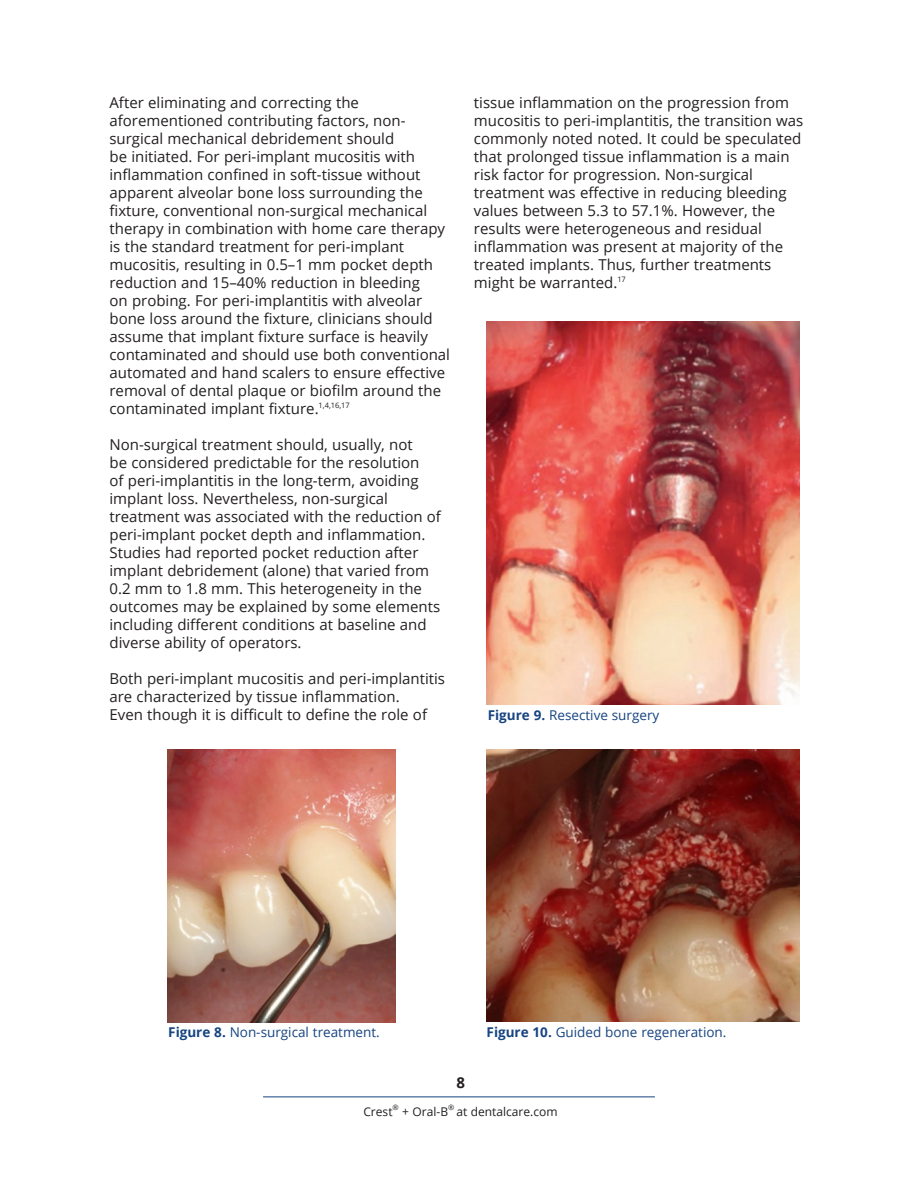
<style>
.page{position:relative;width:918px;height:1188px;background:#fff}
.page>*{position:absolute;margin:0;border:0;box-sizing:border-box;transform-origin:0 0}
.Main_Body{font:15px/18px "Open Sans";color:#231f20}
.t1{font:700 15px "Open Sans";color:#231f20}
.Figure{font:13.5px "Open Sans";color:#164481}
.t2{font:12px "Open Sans";color:#231f20}
.t3{font:7.5px "Open Sans";color:#231f20}
.s1{font-weight:700}
</style>
<div class="page">
<hr style="left:263px;top:1096px;width:392px;height:1px;background:#164481">
<img style="left:168px;top:750px;width:228px;height:272px">
<img style="left:486px;top:321px;width:313px;height:384px">
<img style="left:486px;top:750px;width:313px;height:272px">
<p class="Main_Body" style="left:109px;top:93px;width:342px">After eliminating and correcting the aforementioned contributing factors, non&shy;surgical mechanical debridement should<br>be initiated. For peri-implant mucositis with inflammation confined in soft-tissue without apparent alveolar bone loss surrounding the fixture, conventional non-surgical mechanical therapy in combination with home care therapy is the standard treatment for peri-implant mucositis, resulting in 0.5–1 mm pocket depth reduction and 15–40% reduction in bleeding<br>on probing. For peri-implantitis with alveolar bone loss around the fixture, clinicians should assume that implant fixture surface is heavily contaminated and should use both conventional automated and hand scalers to ensure effective removal of dental plaque or biofilm around the contaminated implant fixture.<sup>1,4,16,17</sup></p>
<p class="Main_Body" style="left:109px;top:435px;width:333px">Non-surgical treatment should, usually, not<br>be considered predictable for the resolution<br>of peri-implantitis in the long-term, avoiding implant loss. Nevertheless, non-surgical treatment was associated with the reduction of peri-implant pocket depth and inflammation.<br>Studies had reported pocket reduction after implant debridement (alone) that varied from 0.2 mm to 1.8 mm. This heterogeneity in the outcomes may be explained by some elements including different conditions at baseline and diverse ability of operators.</p>
<p class="Main_Body" style="left:109px;top:669px;width:337px">Both peri-implant mucositis and peri-implantitis are characterized by tissue inflammation.<br>Even though it is difficult to define the role of</p>
<p class="Main_Body" style="left:474px;top:93px;width:331px">tissue inflammation on the progression from mucositis to peri-implantitis, the transition was commonly noted noted. It could be speculated that prolonged tissue inflammation is a main risk factor for progression. Non-surgical treatment was effective in reducing bleeding values between 5.3 to 57.1%. However, the results were heterogeneous and residual inflammation was present at majority of the treated implants. Thus, further treatments might be warranted.<sup>17</sup></p>
<p class="Figure" style="left:488px;top:706px;width:173px"><span class="s1">Figure 9.</span> Resective surgery</p>
<p class="Figure" style="left:168px;top:1023px;width:213px"><span class="s1">Figure 8.</span> Non-surgical treatment.</p>
<p class="t1" style="left:456px;top:1072px;width:10px">8</p>
<p class="Figure" style="left:487px;top:1023px;width:241px"><span class="s1">Figure 10.</span> Guided bone regeneration.</p>
<p class="t2" style="left:363px;top:1103px;width:31px">Crest</p>
<p class="t3" style="left:393px;top:1102px;width:8px">®</p>
<p class="t2" style="left:402px;top:1103px;width:47px">+ Oral-B</p>
<p class="t3" style="left:448px;top:1102px;width:8px">®</p>
<p class="t2" style="left:457px;top:1103px;width:103px">at dentalcare.com</p>
</div>
